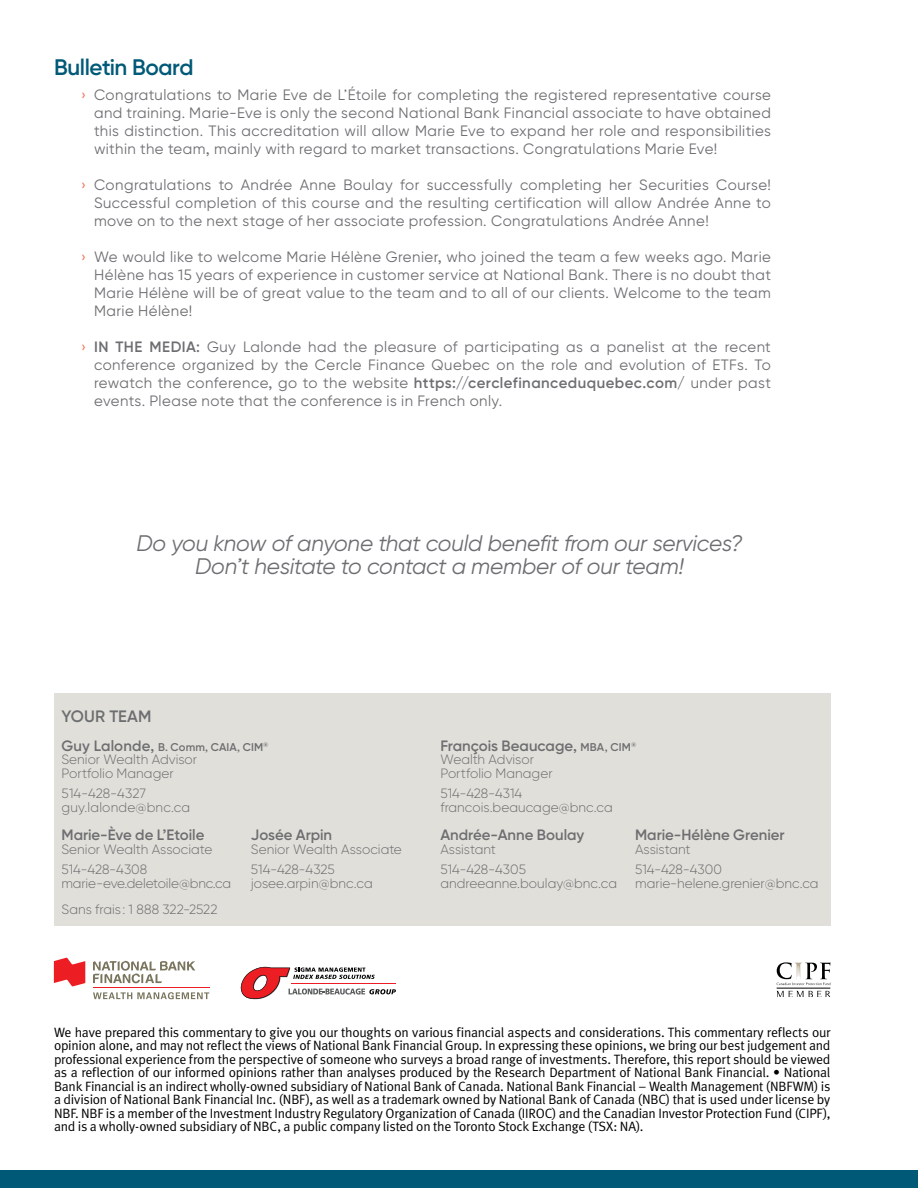
<style>
.page{position:relative;width:918px;height:1188px;background:#fff}
.page>*{position:absolute;margin:0;border:0;box-sizing:border-box;transform-origin:0 0}
.t1{font:italic 22.5px/22.5px "Gilroy BN";letter-spacing:-.01em;color:#6d6e71;text-align:center}
.t2{font:600 22.5px "Gilroy BN";letter-spacing:-.02em;color:#005977}
.t3{font:600 16.5px "Gilroy BN";letter-spacing:.005em;color:#6d6e71}
.t4{font:15px/18px "Gilroy BN";letter-spacing:.03em;color:#6d6e71;text-align:justify}
.t5{font:600 15px "Gilroy BN";color:#6d6e71}
.t6{font:13.5px/13.5px "Meta Normal LF";letter-spacing:-.02em;color:#000;text-align:justify}
.t7{font:300 13.5px/13.5px "Gilroy BN";color:#6d6e71}
.t8{font:600 11.25px "Gilroy BN";letter-spacing:.005em;color:#6d6e71}
.s1{color:#f37053}
.s2{font-weight:600}
.s3{font-size:15px}
.s4{font-size:11.25px}
</style>
<div class="page">
<div style="left:0;top:1171px;width:918px;height:17px;background:#005977"></div>
<svg style="left:777px;top:962px;width:54px;height:23px"></svg>
<svg style="left:777px;top:991px;width:53px;height:6px"></svg>
<hr style="left:777px;top:988px;width:53px;height:1px;background:#000">
<svg style="left:54px;top:958px;width:31px;height:28px"></svg>
<svg style="left:93px;top:992px;width:116px;height:7px"></svg>
<hr style="left:93px;top:987px;width:116px;height:1px;background:#ed1d24">
<svg style="left:93px;top:961px;width:102px;height:22px"></svg>
<svg style="left:240px;top:967px;width:156px;height:32px"></svg>
<div style="left:54px;top:693px;width:777px;height:233px;background:#e1dfd9"></div>
<h1 class="t2" style="left:54px;top:53px;width:141px">Bulletin Board</h1>
<p class="t4" style="left:94px;top:85px;width:678px;text-indent:-13px"><span class="s1">›</span> Congratulations to Marie Eve de L’Étoile for completing the registered representative course and training. Marie-Eve is only the second National Bank Financial associate to have obtained this distinction. This accreditation will allow Marie Eve to expand her role and responsibilities within the team, mainly with regard to market transactions. Congratulations Marie Eve!</p>
<p class="t4" style="left:94px;top:175px;width:678px;text-indent:-13px"><span class="s1">›</span> Congratulations to Andrée Anne Boulay for successfully completing her Securities Course!<br>Successful completion of this course and the resulting certification will allow Andrée Anne to move on to the next stage of her associate profession. Congratulations Andrée Anne!</p>
<p class="t4" style="left:94px;top:247px;width:678px;text-indent:-13px"><span class="s1">›</span> We would like to welcome Marie Hélène Grenier, who joined the team a few weeks ago. Marie Hélène has 15 years of experience in customer service at National Bank. There is no doubt that Marie Hélène will be of great value to the team and to all of our clients. Welcome to the team Marie Hélène!</p>
<p class="t4" style="left:94px;top:337px;width:678px;text-indent:-13px"><span class="s1">›</span> <span class="s2">IN THE MEDIA:</span> Guy Lalonde had the pleasure of participating as a panelist at the recent conference organized by the Cercle Finance Quebec on the role and evolution of ETFs. To rewatch the conference, go to the website <span class="s2">https://cerclefinanceduquebec.com/</span> under past events. Please note that the conference is in French only.</p>
<h1 class="t1" style="left:136px;top:532px;width:608px">Do you know of anyone that could benefit from our services?<br>Don’t hesitate to contact a member of our team!</h1>
<p class="t3" style="left:62px;top:706px;width:91px">YOUR TEAM</p>
<p class="t8" style="left:62px;top:740px;width:208px"><span class="s3">Guy Lalonde,</span> B. Comm, CAIA, CIM<sup>®</sup></p>
<p class="t7" style="left:62px;top:753px;width:137px">Senior Wealth Advisor<br>Portfolio Manager</p>
<p class="t7" style="left:62px;top:786px;width:130px">514-428-4327 guy.lalonde@bnc.ca</p>
<p class="t5" style="left:62px;top:826px;width:144px">Marie-Ève de L’Etoile</p>
<p class="t7" style="left:62px;top:839px;width:152px;line-height:20.2px">Senior Wealth Associate<br>514-428-4308</p>
<p class="t7" style="left:62px;top:876px;width:171px">marie-eve.deletoile@bnc.ca</p>
<p class="t5" style="left:251px;top:826px;width:83px">Josée Arpin</p>
<p class="t7" style="left:251px;top:839px;width:152px;line-height:20.2px">Senior Wealth Associate<br>514-428-4325</p>
<p class="t7" style="left:251px;top:876px;width:123px">josee.arpin@bnc.ca</p>
<p class="t7" style="left:62px;top:902px;width:157px">Sans frais: 1 888 322-2522</p>
<p class="t5" style="left:440px;top:736px;width:198px">François Beaucage, <span class="s4">MBA, CIM</span><sup>®</sup></p>
<p class="t7" style="left:440px;top:753px;width:114px">Wealth Advisor<br>Portfolio Manager</p>
<p class="t7" style="left:440px;top:786px;width:174px">514-428-4314 francois.beaucage@bnc.ca</p>
<p class="t5" style="left:440px;top:826px;width:146px">Andrée-Anne Boulay</p>
<p class="t7" style="left:440px;top:839px;width:87px;line-height:20.2px">Assistant<br>514-428-4305</p>
<p class="t7" style="left:440px;top:876px;width:178px">andreeanne.boulay@bnc.ca</p>
<p class="t5" style="left:635px;top:826px;width:151px">Marie-Hélène Grenier</p>
<p class="t7" style="left:635px;top:839px;width:88px;line-height:20.2px">Assistant<br>514-428-4300</p>
<p class="t7" style="left:635px;top:876px;width:185px">marie-helene.grenier@bnc.ca</p>
<p class="t6" style="left:54px;top:1025px;width:778px">We have prepared this commentary to give you our thoughts on various financial aspects and considerations. This commentary reflects our opinion alone, and may not reflect the views of National Bank Financial Group. In expressing these opinions, we bring our best judgement and professional experience from the perspective of someone who surveys a broad range of investments. Therefore, this report should be viewed as a reflection of our informed opinions rather than analyses produced by the Research Department of National Bank Financial. • National Bank Financial is an indirect wholly-owned subsidiary of National Bank of Canada. National Bank Financial – Wealth Management (NBFWM) is a division of National Bank Financial Inc. (NBF), as well as a trademark owned by National Bank of Canada (NBC) that is used under license by NBF. NBF is a member of the Investment Industry Regulatory Organization of Canada (IIROC) and the Canadian Investor Protection Fund (CIPF), and is a wholly-owned subsidiary of NBC, a public company listed on the Toronto Stock Exchange (TSX: NA).</p>
</div>
